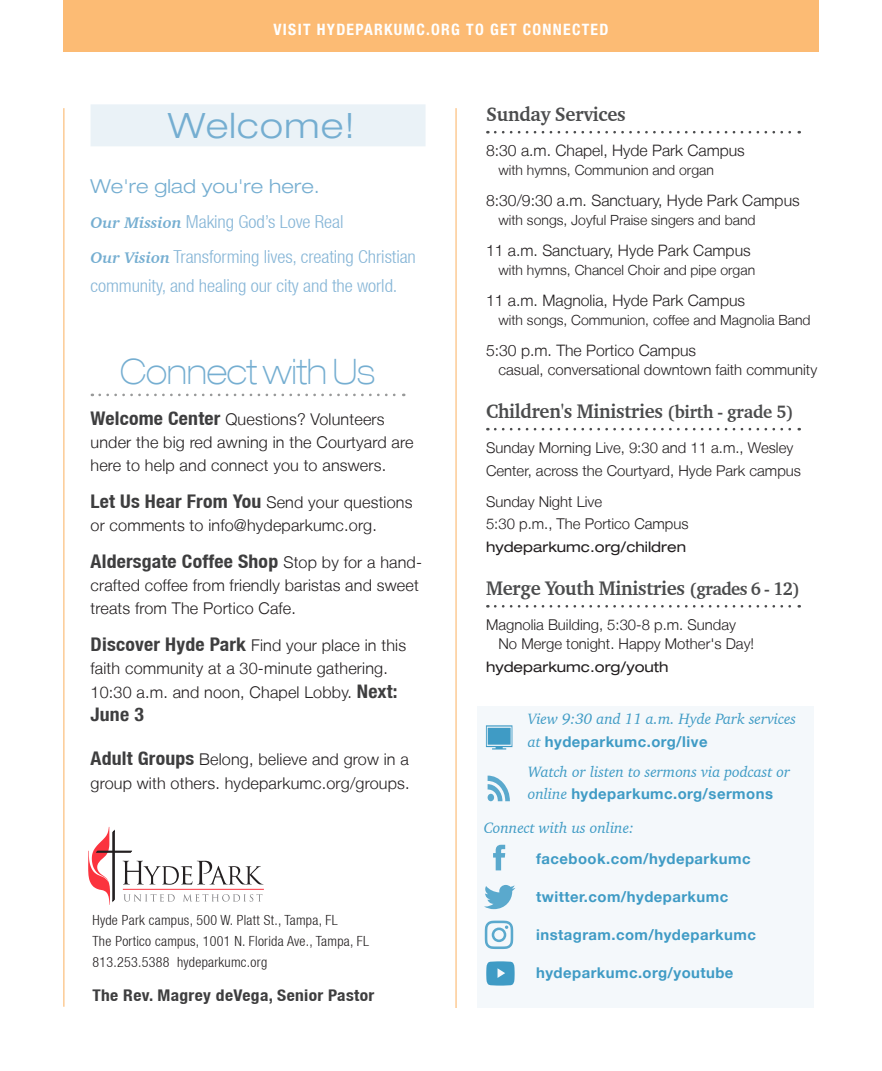
<style>
.page{position:relative;width:882px;height:1071px;background:#fff}
.page>*{position:absolute;margin:0;border:0;box-sizing:border-box;transform-origin:0 0}
._4_items_heading_cop{font:100 expanded 35px "Helvetica Neue LT";letter-spacing:-.01em;color:#75aed1;scale:.95 1}
.bar_heading{font:300 expanded 35px "Helvetica Neue";letter-spacing:.035em;color:#75aed1}
.t1{font:700 20.12px "Charter BT";letter-spacing:-.01em;color:#4b4c4d;scale:.95 1}
._4_items_text{font:300 expanded 19.25px "Helvetica Neue";letter-spacing:.01em;color:#75aed1}
.t2{font:700 condensed 18.9px "Helvetica Neue";letter-spacing:.01em;color:#3e3e3f;scale:1.05 1}
.t3{font:700 condensed 18.9px "Helvetica Neue LT Std";color:#3e3e3f;scale:1.05 1}
.mission_vision{font:300 condensed 17.85px "Helvetica Neue";letter-spacing:-.005em;color:#87b6d7;scale:1.05 1}
.t4{font:300 16.1px/23.1px "Helvetica Neue LT";letter-spacing:.01em;color:#231f20}
.in_the_church_text{font:700 condensed 16.1px "Helvetica Neue";letter-spacing:.02em;color:#3e3e3f;scale:1.09 1}
.t5{font:300 15.75px "Helvetica Neue LT";color:#231f20}
.more_info{font:700 condensed 15.75px "Helvetica Neue LT Std";letter-spacing:.08em;color:#fff}
.social{font:italic 15.4px "Charter BT";letter-spacing:-.005em;color:#3f9bc5}
.t6{font:300 14.88px/22.8px "Helvetica Neue LT";color:#231f20}
.social-2{font:700 14.88px "Helvetica Neue";letter-spacing:.03em;color:#3f9bc5}
.t7{font:expanded 14.35px "Helvetica Neue";color:#231f20}
.t8{font:300 14px "Helvetica Neue LT";color:#231f20}
.in_the_church_text-2{font:300 condensed 14px/21px "Helvetica Neue";letter-spacing:.02em;color:#231f20}
.s1{font-family:"Charter BT";font-weight:700;font-style:italic;font-stretch:normal;font-size:15.75px;color:#75aed1}
.s2{font-family:"Helvetica Neue";font-weight:700;font-stretch:condensed;font-size:18.9px;color:#3e3e3f}
.s3{font-family:"Helvetica Neue LT";font-weight:300;font-stretch:normal;font-size:16.1px;color:#231f20}
.s4{font-family:"Helvetica Neue LT Std";font-weight:700;font-stretch:condensed;font-size:18.9px;color:#3e3e3f}
.s5{font-size:18.38px}
.s6{font-family:"Charter BT";font-weight:400;font-style:italic;font-size:15.4px}
</style>
<div class="page">
<div style="left:91px;top:104px;width:335px;height:42px;background:#eaf2f7"></div>
<svg style="left:100px;top:394px;width:304px;height:2px"></svg>
<div style="left:63px;top:0;width:756px;height:52px;background:#fcbb74"></div>
<hr style="left:455px;top:108px;width:2px;height:900px;background:#fcbb74">
<hr style="left:63px;top:108px;width:1px;height:899px;background:#fcbb74">
<hr style="left:123px;top:889px;width:141px;height:1px;background:#fb333e">
<svg style="left:88px;top:827px;width:175px;height:78px"></svg>
<div style="left:477px;top:706px;width:336px;height:302px;background:#f4f8fb"></div>
<svg style="left:486px;top:725px;width:26px;height:25px"></svg>
<svg style="left:488px;top:776px;width:22px;height:25px"></svg>
<svg style="left:493px;top:845px;width:12px;height:25px"></svg>
<svg style="left:484px;top:885px;width:31px;height:24px"></svg>
<svg style="left:485px;top:921px;width:28px;height:28px"></svg>
<svg style="left:486px;top:961px;width:29px;height:25px"></svg>
<svg style="left:495px;top:131px;width:305px;height:3px"></svg>
<svg style="left:495px;top:428px;width:305px;height:2px"></svg>
<svg style="left:495px;top:605px;width:305px;height:3px"></svg>
<p class="more_info" style="left:274px;top:20px;width:336px">VISIT HYDEPARKUMC.ORG TO GET CONNECTED</p>
<p class="bar_heading" style="left:168px;top:104px;width:188px">Welcome!</p>
<p class="_4_items_text" style="left:91px;top:175px;width:230px">We're glad you're here.</p>
<p class="mission_vision" style="left:91px;top:212px;width:243px"><span class="s1">Our Mission</span> Making God’s Love Real</p>
<p class="mission_vision" style="left:91px;top:247px;width:311px"><span class="s1">Our Vision</span> Transforming lives, creating Christian</p>
<p class="mission_vision" style="left:91px;top:275px;width:294px">community, and healing our city and the world.</p>
<p class="_4_items_heading_cop" style="left:120px;top:350px;width:270px">Connect with Us</p>
<p class="t4" style="left:91px;top:407px;width:324px"><span class="s2">Welcome Center</span> Questions? Volunteers under the big red awning in the Courtyard are here to help and connect you to answers.</p>
<p class="t4" style="left:91px;top:491px;width:324px"><span class="s2">Let Us Hear From You</span> Send your questions or comments to info@hydeparkumc.org.</p>
<p class="t2" style="left:91px;top:550px;width:317px">Aldersgate Coffee Shop <span class="s3">Stop by for a hand-</span></p>
<p class="t4" style="left:91px;top:574px;width:330px">crafted coffee from friendly baristas and sweet treats from The Portico Cafe.</p>
<p class="t4" style="left:91px;top:634px;width:317px"><span class="s2">Discover Hyde Park</span> Find your place in this faith community at a 30-minute gathering.<br>10:30 a.m. and noon, Chapel Lobby. <span class="s4">Next:</span></p>
<p class="t3" style="left:91px;top:703px;width:52px">June 3</p>
<p class="t4" style="left:91px;top:748px;width:321px"><span class="s2">Adult Groups</span> Belong, believe and grow in a group with others. hydeparkumc.org/groups.</p>
<p class="in_the_church_text-2" style="left:92px;top:909px;width:278px">Hyde Park campus, 500 W. Platt St., Tampa, FL<br>The Portico campus, 1001 N. Florida Ave., Tampa, FL<br>813.253.5388 hydeparkumc.org</p>
<p class="in_the_church_text" style="left:92px;top:986px;width:260px">The Rev. Magrey deVega, Senior Pastor</p>
<p class="t1" style="left:486px;top:101px;width:149px">Sunday Services</p>
<p class="t5" style="left:486px;top:141px;width:260px">8:30 a.m. Chapel, Hyde Park Campus</p>
<p class="t8" style="left:498px;top:162px;width:217px">with hymns, Communion and organ</p>
<p class="t5" style="left:486px;top:191px;width:315px">8:30/9:30 a.m. Sanctuary, Hyde Park Campus</p>
<p class="t8" style="left:498px;top:212px;width:259px">with songs, Joyful Praise singers and band</p>
<p class="t5" style="left:486px;top:241px;width:266px">11 a.m. Sanctuary, Hyde Park Campus</p>
<p class="t8" style="left:498px;top:262px;width:258px">with hymns, Chancel Choir and pipe organ</p>
<p class="t5" style="left:486px;top:291px;width:261px">11 a.m. Magnolia, Hyde Park Campus</p>
<p class="t8" style="left:498px;top:312px;width:314px">with songs, Communion, coffee and Magnolia Band</p>
<p class="t5" style="left:486px;top:340px;width:212px">5:30 p.m. The Portico Campus</p>
<p class="t6" style="left:498px;top:358px;width:320px">casual, conversational downtown faith community</p>
<p class="t1" style="left:486px;top:398px;width:325px">Children's Ministries <span class="s5">(birth - grade 5)</span></p>
<p class="t6" style="left:486px;top:436px;width:316px">Sunday Morning Live, 9:30 and 11 a.m., Wesley<br>Center, across the Courtyard, Hyde Park campus</p>
<p class="t6" style="left:486px;top:490px;width:204px">Sunday Night Live<br>5:30 p.m., The Portico Campus</p>
<p class="t7" style="left:486px;top:538px;width:201px">hydeparkumc.org/children</p>
<p class="t1" style="left:486px;top:576px;width:332px">Merge Youth Ministries <span class="s5">(grades 6 - 12)</span></p>
<p class="t6" style="left:498px;top:615px;width:257px;line-height:19.2px;text-indent:-12px">Magnolia Building, 5:30-8 p.m. Sunday<br>No Merge tonight. Happy Mother's Day!</p>
<p class="t7" style="left:486px;top:658px;width:184px">hydeparkumc.org/youth</p>
<p class="social" style="left:528px;top:709px;width:270px">View 9:30 and 11 a.m. Hyde Park services</p>
<p class="social-2" style="left:528px;top:732px;width:181px"><span class="s6">at</span> hydeparkumc.org/live</p>
<p class="social" style="left:528px;top:762px;width:264px">Watch or listen to sermons via podcast or</p>
<p class="social-2" style="left:528px;top:785px;width:247px"><span class="s6">online</span> hydeparkumc.org/sermons</p>
<p class="social" style="left:484px;top:818px;width:152px">Connect with us online:</p>
<p class="social-2" style="left:536px;top:849px;width:216px">facebook.com/hydeparkumc</p>
<p class="social-2" style="left:536px;top:887px;width:194px">twitter.com/hydeparkumc</p>
<p class="social-2" style="left:536px;top:925px;width:221px">instagram.com/hydeparkumc</p>
<p class="social-2" style="left:536px;top:963px;width:199px">hydeparkumc.org/youtube</p>
</div>
